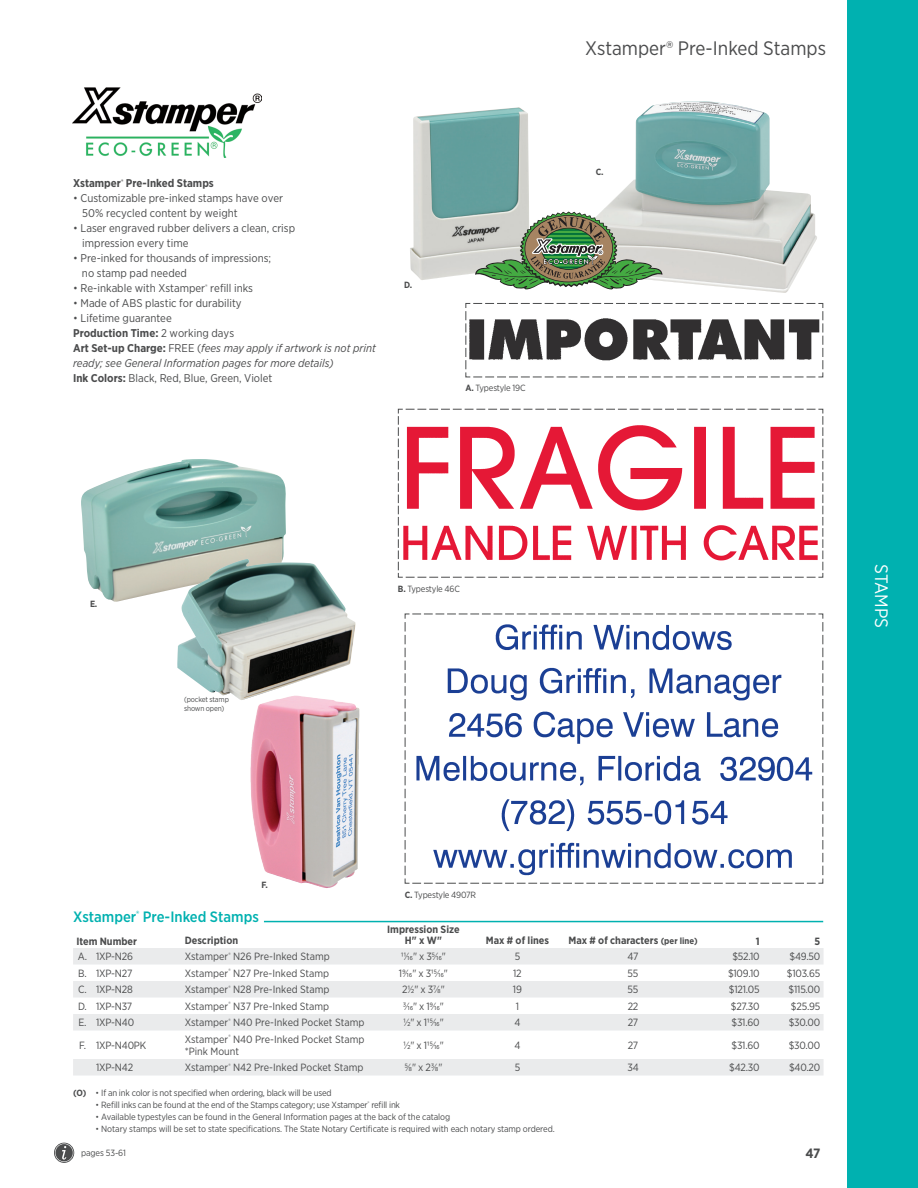
<style>
.page{position:relative;width:918px;height:1188px;background:#fff}
.page>*{position:absolute;margin:0;border:0;box-sizing:border-box;transform-origin:0 0}
.t1{font:19.5px "Gotham Narrow";color:#4b4c4d}
.t2{font:18px "Gotham Narrow";color:#fff}
.t3{font:500 15px "Gotham Narrow";color:#00b1b0}
.t4{font:700 13.5px "Gotham Narrow";color:#4b4c4d}
.t5{font:11.25px "Gotham Narrow";color:#4b4c4d}
.t6{font:italic 11.25px/15px "Gotham Narrow";color:#4b4c4d}
.t7{font:700 11.25px "Gotham Narrow";color:#4b4c4d}
.t8{font:10.5px "Gotham Narrow";color:#4b4c4d}
.t9{font:700 10.5px "Gotham Narrow";color:#4b4c4d}
.t10{font:9px "Gotham Narrow";letter-spacing:-.02em;color:#4b4c4d}
.t11{font:700 9px "Gotham Narrow";color:#4b4c4d}
.t12{font:7.5px "Gotham Narrow";letter-spacing:-.02em;color:#4b4c4d}
.s1{font-weight:300}
.s2{font-weight:400}
.s3{font-weight:700;font-style:normal}
.s4{font-style:normal}
.s5{font-weight:700}
.s6{font-size:9px}
</style>
<div class="page">
<svg style="left:54px;top:1143px;width:20px;height:20px"></svg>
<div style="left:847px;top:0;width:71px;height:1188px;background:#00b1b0"></div>
<img style="left:410px;top:107px;width:119px;height:173px">
<img style="left:601px;top:101px;width:216px;height:192px">
<img style="left:81px;top:459px;width:205px;height:143px">
<img style="left:250px;top:701px;width:94px;height:187px">
<img style="left:177px;top:559px;width:179px;height:142px">
<hr style="left:264px;top:921px;width:559px;height:1px;background:#00b1b0">
<svg style="left:73px;top:948px;width:751px;height:128px"></svg>
<svg style="left:465px;top:303px;width:359px;height:75px"></svg>
<svg style="left:398px;top:408px;width:426px;height:170px"></svg>
<svg style="left:404px;top:613px;width:420px;height:271px"></svg>
<svg style="left:475px;top:212px;width:187px;height:77px;background:#94a78a"></svg>
<img style="left:73px;top:88px;width:188px;height:70px">
<p class="t7" style="left:73px;top:176px;width:142px">Xstamper<sup>®</sup> Pre-Inked Stamps</p>
<p class="t5" style="left:73px;top:191px;width:212px"><span class="s1">•</span> Customizable pre-inked stamps have over</p>
<p class="t5" style="left:82px;top:206px;width:157px">50% recycled content by weight</p>
<p class="t5" style="left:73px;top:221px;width:224px"><span class="s1">•</span> Laser engraved rubber delivers a clean, crisp</p>
<p class="t5" style="left:82px;top:236px;width:108px">impression every time</p>
<p class="t5" style="left:73px;top:251px;width:200px"><span class="s1">•</span> Pre-inked for thousands of impressions;</p>
<p class="t5" style="left:82px;top:266px;width:107px">no stamp pad needed</p>
<p class="t5" style="left:73px;top:281px;width:181px"><span class="s1">•</span> Re-inkable with Xstamper<sup>®</sup> refill inks</p>
<p class="t5" style="left:73px;top:296px;width:170px"><span class="s1">•</span> Made of ABS plastic for durability</p>
<p class="t5" style="left:73px;top:311px;width:100px"><span class="s1">•</span> Lifetime guarantee</p>
<p class="t7" style="left:73px;top:326px;width:163px">Production Time: <span class="s2">2 working days</span></p>
<p class="t6" style="left:73px;top:341px;width:304px"><span class="s3">Art Set-up Charge:</span> <span class="s4">FREE (</span>fees may apply if artwork is not print ready; see General Information pages for more details)</p>
<p class="t5" style="left:73px;top:371px;width:201px"><span class="s5">Ink Colors:</span> Black, Red, Blue, Green, Violet</p>
<p class="t11" style="left:404px;top:279px;width:10px">D.</p>
<p class="t10" style="left:465px;top:383px;width:62px"><span class="s5">A.</span> Typestyle 19C</p>
<p class="t1" style="left:585px;top:36px;width:242px">Xstamper® Pre-Inked Stamps</p>
<p class="t11" style="left:596px;top:166px;width:9px">C.</p>
<p class="t11" style="left:90px;top:598px;width:9px">E.</p>
<p class="t12" style="left:184px;top:694px;width:46px">(pocket stamp</p>
<p class="t12" style="left:184px;top:703px;width:42px">shown open)</p>
<p class="t10" style="left:398px;top:583px;width:64px"><span class="s5">B.</span> Typestyle 46C</p>
<p class="t2" style="left:893px;top:564px;width:65px;rotate:90deg">STAMPS</p>
<p class="t11" style="left:261px;top:879px;width:8px">F.</p>
<p class="t3" style="left:73px;top:907px;width:187px">Xstamper<sup>®</sup> Pre-Inked Stamps</p>
<p class="t9" style="left:76px;top:934px;width:62px">Item Number</p>
<p class="t9" style="left:185px;top:934px;width:55px">Description</p>
<p class="t10" style="left:405px;top:889px;width:73px"><span class="s5">C.</span> Typestyle 4907R</p>
<p class="t9" style="left:387px;top:923px;width:74px">Impression Size</p>
<p class="t9" style="left:405px;top:934px;width:38px">H" x W"</p>
<p class="t9" style="left:486px;top:934px;width:65px">Max # of lines</p>
<p class="t9" style="left:568px;top:934px;width:131px">Max # of characters <span class="s6">(per line)</span></p>
<p class="t9" style="left:756px;top:934px;width:5px">1</p>
<p class="t9" style="left:815px;top:934px;width:7px">5</p>
<p class="t8" style="left:78px;top:950px;width:11px">A.</p>
<p class="t8" style="left:96px;top:950px;width:38px">1XP-N26</p>
<p class="t8" style="left:185px;top:950px;width:147px">Xstamper<sup>®</sup> N26 Pre-Inked Stamp</p>
<p class="t8" style="left:401px;top:950px;width:47px">11⁄16" x 35⁄16"</p>
<p class="t8" style="left:515px;top:950px;width:7px">5</p>
<p class="t8" style="left:628px;top:950px;width:12px">47</p>
<p class="t8" style="left:732px;top:950px;width:29px">$52.10</p>
<p class="t8" style="left:790px;top:950px;width:32px">$49.50</p>
<p class="t8" style="left:78px;top:967px;width:10px">B.</p>
<p class="t8" style="left:96px;top:967px;width:38px">1XP-N27</p>
<p class="t8" style="left:185px;top:967px;width:146px">Xstamper<sup>®</sup> N27 Pre-Inked Stamp</p>
<p class="t8" style="left:399px;top:967px;width:50px">19⁄16" x 315⁄16"</p>
<p class="t8" style="left:513px;top:967px;width:10px">12</p>
<p class="t8" style="left:628px;top:967px;width:12px">55</p>
<p class="t8" style="left:728px;top:967px;width:33px">$109.10</p>
<p class="t8" style="left:787px;top:967px;width:35px">$103.65</p>
<p class="t8" style="left:78px;top:983px;width:10px">C.</p>
<p class="t8" style="left:96px;top:983px;width:38px">1XP-N28</p>
<p class="t8" style="left:185px;top:983px;width:146px">Xstamper<sup>®</sup> N28 Pre-Inked Stamp</p>
<p class="t8" style="left:402px;top:983px;width:44px">21⁄2" x 37⁄8"</p>
<p class="t8" style="left:513px;top:983px;width:11px">19</p>
<p class="t8" style="left:628px;top:983px;width:12px">55</p>
<p class="t8" style="left:729px;top:983px;width:32px">$121.05</p>
<p class="t8" style="left:789px;top:983px;width:33px">$115.00</p>
<p class="t8" style="left:78px;top:1000px;width:10px">D.</p>
<p class="t8" style="left:96px;top:1000px;width:38px">1XP-N37</p>
<p class="t8" style="left:185px;top:1000px;width:146px">Xstamper<sup>®</sup> N37 Pre-Inked Stamp</p>
<p class="t8" style="left:403px;top:1000px;width:43px">3⁄16" x 19⁄16"</p>
<p class="t8" style="left:516px;top:1000px;width:5px">1</p>
<p class="t8" style="left:628px;top:1000px;width:12px">22</p>
<p class="t8" style="left:731px;top:1000px;width:30px">$27.30</p>
<p class="t8" style="left:791px;top:1000px;width:31px">$25.95</p>
<p class="t8" style="left:79px;top:1016px;width:10px">E.</p>
<p class="t8" style="left:96px;top:1016px;width:40px">1XP-N40</p>
<p class="t8" style="left:185px;top:1016px;width:181px">Xstamper<sup>®</sup> N40 Pre-Inked Pocket Stamp</p>
<p class="t8" style="left:403px;top:1016px;width:42px">½" x 115⁄16"</p>
<p class="t8" style="left:514px;top:1016px;width:8px">4</p>
<p class="t8" style="left:628px;top:1016px;width:12px">27</p>
<p class="t8" style="left:732px;top:1016px;width:30px">$31.60</p>
<p class="t8" style="left:789px;top:1016px;width:33px">$30.00</p>
<p class="t8" style="left:79px;top:1039px;width:9px">F.</p>
<p class="t8" style="left:96px;top:1039px;width:52px">1XP-N40PK</p>
<p class="t8" style="left:185px;top:1033px;width:181px">Xstamper<sup>®</sup> N40 Pre-Inked Pocket Stamp</p>
<p class="t8" style="left:185px;top:1045px;width:56px">*Pink Mount</p>
<p class="t8" style="left:403px;top:1039px;width:42px">½" x 115⁄16"</p>
<p class="t8" style="left:514px;top:1039px;width:8px">4</p>
<p class="t8" style="left:628px;top:1039px;width:12px">27</p>
<p class="t8" style="left:732px;top:1039px;width:30px">$31.60</p>
<p class="t8" style="left:789px;top:1039px;width:33px">$30.00</p>
<p class="t11" style="left:73px;top:1088px;width:15px">(O)</p>
<p class="t8" style="left:96px;top:1061px;width:39px">1XP-N42</p>
<p class="t8" style="left:185px;top:1061px;width:180px">Xstamper<sup>®</sup> N42 Pre-Inked Pocket Stamp</p>
<p class="t8" style="left:404px;top:1061px;width:39px">5⁄8" x 23⁄8"</p>
<p class="t8" style="left:515px;top:1061px;width:7px">5</p>
<p class="t8" style="left:627px;top:1061px;width:13px">34</p>
<p class="t8" style="left:729px;top:1061px;width:32px">$42.30</p>
<p class="t8" style="left:789px;top:1061px;width:33px">$40.20</p>
<p class="t10" style="left:96px;top:1088px;width:238px"><span class="s1">•</span> If an ink color is not specified when ordering, black will be used</p>
<p class="t10" style="left:96px;top:1100px;width:306px"><span class="s1">•</span> Refill inks can be found at the end of the Stamps category; use Xstamper<sup>®</sup> refill ink</p>
<p class="t10" style="left:96px;top:1112px;width:356px"><span class="s1">•</span> Available typestyles can be found in the General Information pages at the back of the catalog</p>
<p class="t10" style="left:96px;top:1124px;width:461px"><span class="s1">•</span> Notary stamps will be set to state specifications. The State Notary Certificate is required with each notary stamp ordered.</p>
<p class="t10" style="left:81px;top:1148px;width:46px">pages 53-61</p>
<p class="t4" style="left:805px;top:1145px;width:17px">47</p>
</div>
